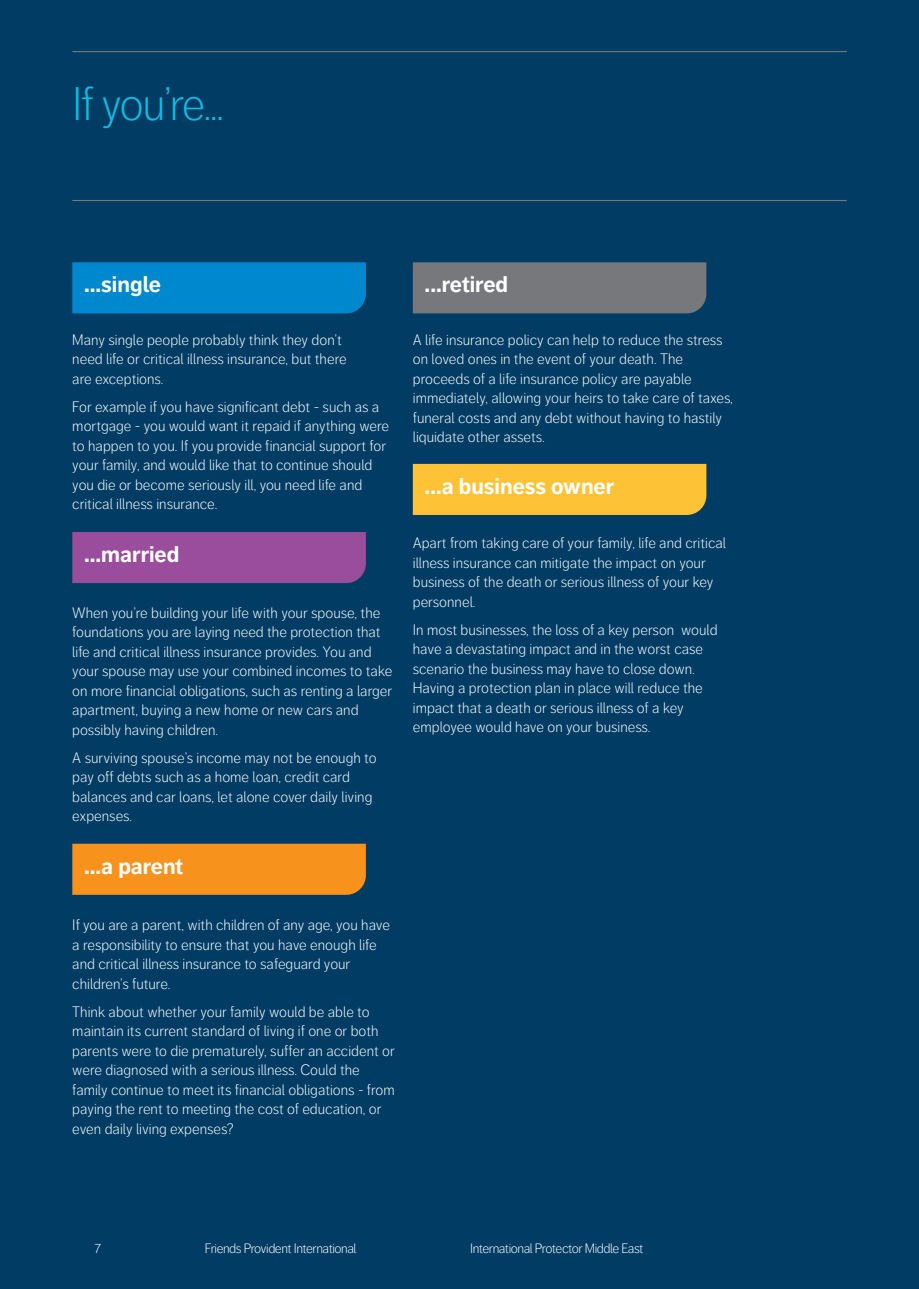
<style>
.page{position:relative;width:919px;height:1289px;background:#fff}
.page>*{position:absolute;margin:0;border:0;box-sizing:border-box;transform-origin:0 0}
.t1{font:300 46.5px "Friends Life Dagny";letter-spacing:-.045em;color:#0dbde3}
.t2{font:700 22.5px "Friends Life Dagny";color:#fff}
.t3{font:300 15px/19.5px "Friends Life Dagny";color:#fff}
.t4{font:300 13.5px "Friends Life Dagny";letter-spacing:-.035em;color:#fff}
</style>
<div class="page">
<div style="left:0;top:0;width:918px;height:1288px;background:#003c64"></div>
<hr style="left:72px;top:51px;width:774px;height:1px;background:#76787b">
<hr style="left:72px;top:200px;width:774px;height:1px;background:#76787b">
<div style="left:72px;top:262px;width:294px;height:51px;background:#0088ce"></div>
<div style="left:413px;top:262px;width:293px;height:51px;background:#76787b"></div>
<div style="left:413px;top:464px;width:293px;height:51px;background:#fec236"></div>
<div style="left:72px;top:532px;width:294px;height:51px;background:#9a4c9d"></div>
<div style="left:72px;top:843px;width:294px;height:51px;background:#f7931d"></div>
<h1 class="t1" style="left:72px;top:78px;width:153px">If you’re...</h1>
<h2 class="t2" style="left:84px;top:271px;width:78px">...single</h2>
<h2 class="t2" style="left:424px;top:271px;width:85px">...retired</h2>
<p class="t3" style="left:72px;top:330px;width:276px">Many single people probably think they don’t need life or critical illness insurance, but there are exceptions.</p>
<p class="t3" style="left:72px;top:397px;width:318px">For example if you have significant debt - such as a mortgage - you would want it repaid if anything were to happen to you. If you provide financial support for your family, and would like that to continue should you die or become seriously ill, you need life and critical illness insurance.</p>
<h2 class="t2" style="left:84px;top:541px;width:97px">...married</h2>
<p class="t3" style="left:72px;top:603px;width:321px">When you’re building your life with your spouse, the foundations you are laying need the protection that life and critical illness insurance provides. You and your spouse may use your combined incomes to take on more financial obligations, such as renting a larger apartment, buying a new home or new cars and possibly having children.</p>
<p class="t3" style="left:72px;top:748px;width:306px">A surviving spouse’s income may not be enough to pay off debts such as a home loan, credit card balances and car loans, let alone cover daily living expenses.</p>
<h2 class="t2" style="left:84px;top:852px;width:101px">...a parent</h2>
<p class="t3" style="left:72px;top:915px;width:319px">If you are a parent, with children of any age, you have a responsibility to ensure that you have enough life and critical illness insurance to safeguard your children’s future.</p>
<p class="t3" style="left:72px;top:1001px;width:324px">Think about whether your family would be able to maintain its current standard of living if one or both parents were to die prematurely, suffer an accident or were diagnosed with a serious illness. Could the family continue to meet its financial obligations - from paying the rent to meeting the cost of education, or even daily living expenses?</p>
<p class="t3" style="left:413px;top:330px;width:321px">A life insurance policy can help to reduce the stress on loved ones in the event of your death. The proceeds of a life insurance policy are payable immediately, allowing your heirs to take care of taxes, funeral costs and any debt without having to hastily liquidate other assets.</p>
<h2 class="t2" style="left:424px;top:473px;width:191px">...a business owner</h2>
<p class="t3" style="left:413px;top:533px;width:315px">Apart from taking care of your family, life and critical illness insurance can mitigate the impact on your business of the death or serious illness of your key personnel.</p>
<p class="t3" style="left:413px;top:620px;width:306px">In most businesses, the loss of a key person would have a devastating impact and in the worst case scenario the business may have to close down.<br>Having a protection plan in place will reduce the impact that a death or serious illness of a key employee would have on your business.</p>
<p class="t4" style="left:95px;top:1240px;width:8px">7</p>
<p class="t4" style="left:205px;top:1240px;width:153px">Friends Provident International</p>
<p class="t4" style="left:470px;top:1240px;width:175px">International Protector Middle East</p>
</div>
